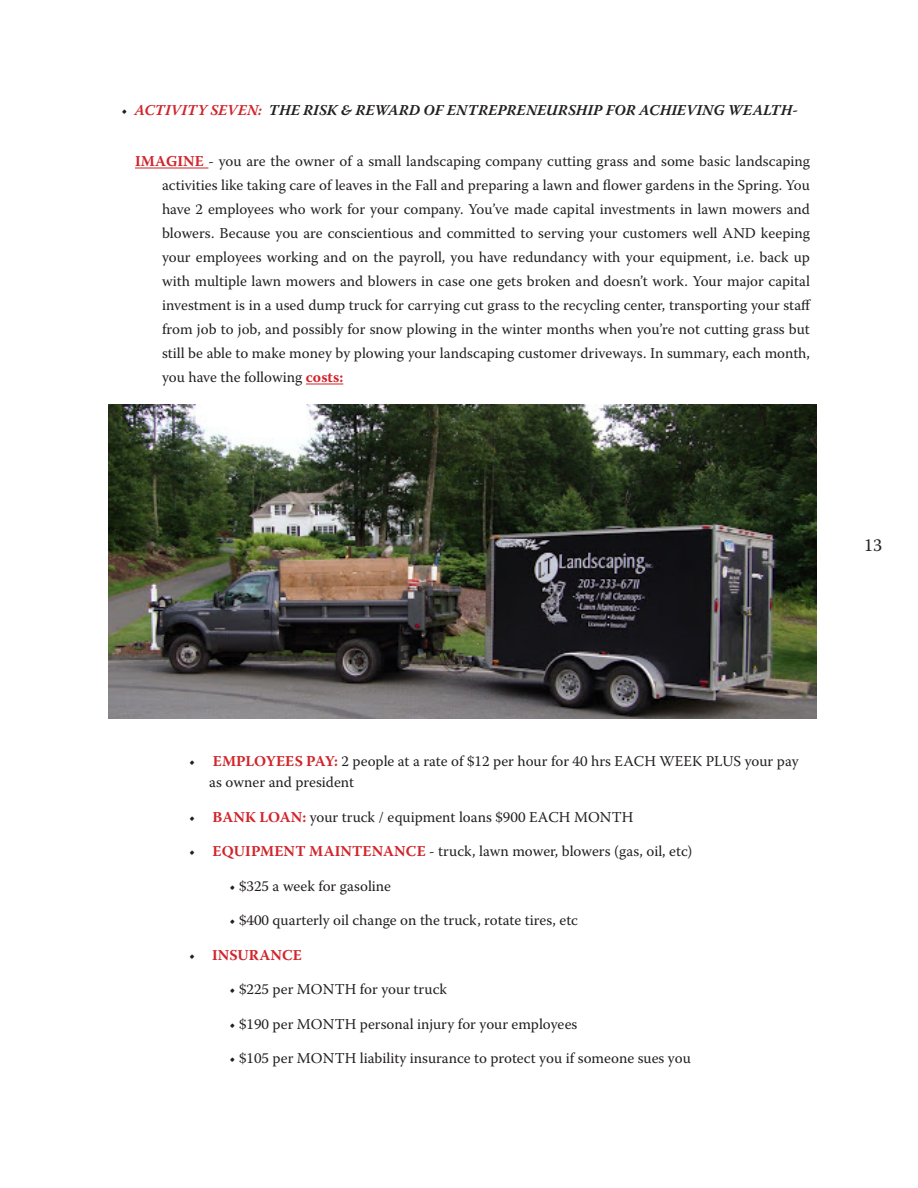
<style>
.page{position:relative;width:918px;height:1188px;background:#fff}
.page>*{position:absolute;margin:0;border:0;box-sizing:border-box;transform-origin:0 0}
.t1{font:18px "Warnock Pro";color:#231f20}
.t2{font:15px/24px "Warnock Pro";color:#231f20;text-align:justify}
.t3{font:italic 700 15px "Warnock Pro";letter-spacing:.01em;color:#231f20}
.t4{font:700 15px "Warnock Pro";letter-spacing:.01em;color:#d1232a}
.s1{font-weight:400;font-style:normal}
.s2{color:#d1232a}
.s3{font-weight:700;color:#d1232a}
.s4{font-weight:400;color:#231f20}
</style>
<div class="page">
<hr style="left:135px;top:168px;width:73px;height:1px;background:#d1232a">
<hr style="left:306px;top:384px;width:37px;height:1px;background:#d1232a">
<img style="left:108px;top:405px;width:709px;height:313px">
<p class="t3" style="left:122px;top:101px;width:678px"><span class="s1">•</span> <span class="s2">ACTIVITY SEVEN:</span> THE RISK &amp; REWARD OF ENTREPRENEURSHIP FOR ACHIEVING WEALTH-</p>
<p class="t2" style="left:162px;top:149px;width:651px;text-indent:-27px"><span class="s3">IMAGINE</span> - you are the owner of a small landscaping company cutting grass and some basic landscaping activities like taking care of leaves in the Fall and preparing a lawn and flower gardens in the Spring. You have 2 employees who work for your company. You’ve made capital investments in lawn mowers and blowers. Because you are conscientious and committed to serving your customers well AND keeping your employees working and on the payroll, you have redundancy with your equipment, i.e. back up with multiple lawn mowers and blowers in case one gets broken and doesn’t work. Your major capital investment is in a used dump truck for carrying cut grass to the recycling center, transporting your staff from job to job, and possibly for snow plowing in the winter months when you’re not cutting grass but still be able to make money by plowing your landscaping customer driveways. In summary, each month, you have the following <span class="s3">costs:</span></p>
<p class="t1" style="left:864px;top:534px;width:20px">13</p>
<p class="t2" style="left:209px;top:750px;width:591px;line-height:21px;text-indent:-20px">• <span class="s3">EMPLOYEES PAY:</span> 2 people at a rate of $12 per hour for 40 hrs EACH WEEK PLUS your pay as owner and president</p>
<p class="t2" style="left:189px;top:804px;width:446px">• <span class="s3">BANK LOAN:</span> your truck / equipment loans $900 EACH MONTH</p>
<p class="t2" style="left:189px;top:839px;width:505px">• <span class="s3">EQUIPMENT MAINTENANCE</span> - truck, lawn mower, blowers (gas, oil, etc)</p>
<p class="t2" style="left:230px;top:873px;width:163px">• $325 a week for gasoline</p>
<p class="t2" style="left:230px;top:908px;width:350px">• $400 quarterly oil change on the truck, rotate tires, etc</p>
<p class="t4" style="left:189px;top:946px;width:114px"><span class="s4">•</span> INSURANCE</p>
<p class="t2" style="left:230px;top:977px;width:219px">• $225 per MONTH for your truck</p>
<p class="t2" style="left:230px;top:1011px;width:349px">• $190 per MONTH personal injury for your employees</p>
<p class="t2" style="left:230px;top:1046px;width:463px">• $105 per MONTH liability insurance to protect you if someone sues you</p>
</div>
